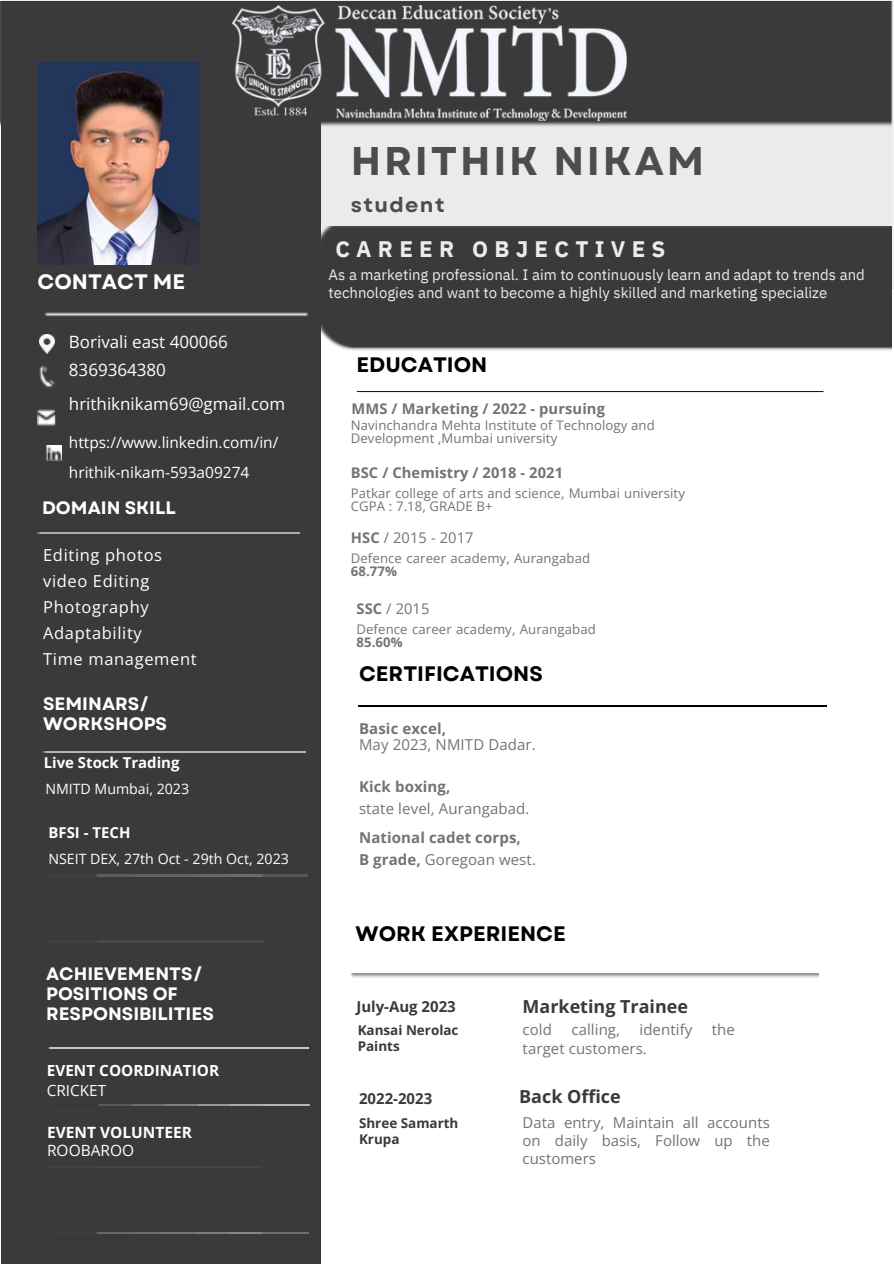
<style>
.page{position:relative;width:894px;height:1264px;background:#fff}
.page>*{position:absolute;margin:0;border:0;box-sizing:border-box;transform-origin:0 0}
.t1{font:700 40.05px "Garet";letter-spacing:.07em;color:#4c4d4f}
.t2{font:700 22.5px "IBM Plex Sans";letter-spacing:.28em;color:#eaebec}
.t3{font:700 21px "Garet";color:#000}
.t4{font:700 21px "Garet";color:#fff}
.t5{font:700 20.55px "Garet";letter-spacing:.07em;color:#4c4d4f}
.t6{font:700 18px/20.2px "Garet";color:#fff}
.t7{font:700 18px "Open Sans";color:#3b3a3b}
.t8{font:16.95px/28.2px "Open Sans";color:#fff}
.t9{font:16.5px/25.8px "Open Sans";letter-spacing:.04em;color:#fff}
.t10{font:15.45px/30.3px "Open Sans";color:#fff}
.t11{font:700 15.45px/18px "Open Sans";color:#fff}
.t12{font:700 15.3px/20.2px "Open Sans";color:#fff}
.t13{font:15px/18px "Open Sans";letter-spacing:.005em;color:#737373;text-align:justify}
.t14{font:15px/18px "IBM Plex Sans";color:#eaebec}
.t15{font:700 15px "Open Sans";letter-spacing:.01em;color:#737373}
.t16{font:700 15px "Open Sans";color:#fff}
.t17{font:700 15px "Open Sans";color:#3b3a3b}
.t18{font:700 14.7px "Open Sans";letter-spacing:.01em;color:#737373}
.t19{font:14.7px "Open Sans";letter-spacing:.01em;color:#737373}
.t20{font:14.25px "Open Sans";color:#fff}
.t21{font:700 13.5px/15.8px "Open Sans";color:#3b3a3b}
.t22{font:13.2px/13.5px "Open Sans";letter-spacing:.01em;color:#737373}
.s1{font-weight:400}
.s2{font-weight:700}
</style>
<div class="page">
<div style="left:1px;top:0;width:891px;height:288px;background:#eaebec"></div>
<div style="left:2px;top:126px;width:318px;height:1137px;background:#3b3a3b"></div>
<img style="left:39px;top:335px;width:15px;height:19px">
<img style="left:37px;top:410px;width:20px;height:3px">
<img style="left:37px;top:413px;width:20px;height:13px">
<img style="left:45px;top:446px;width:17px;height:14px">
<img style="left:39px;top:364px;width:15px;height:23px">
<svg style="left:44px;top:364px;width:12px;height:21px"></svg>
<img style="left:37px;top:532px;width:263px;height:2px">
<img style="left:44px;top:752px;width:262px;height:1px">
<img style="left:46px;top:874px;width:261px;height:2px">
<img style="left:45px;top:1166px;width:262px;height:1px">
<img style="left:46px;top:1047px;width:263px;height:1px">
<img style="left:50px;top:1104px;width:259px;height:1px">
<img style="left:48px;top:940px;width:261px;height:2px">
<img style="left:46px;top:1232px;width:263px;height:1px">
<div style="left:0;top:1px;width:892px;height:125px;background:#3b3a3b"></div>
<img style="left:45px;top:312px;width:262px;height:6px">
<div style="left:314px;top:226px;width:577px;height:125px;background:#3b3a3b"></div>
<svg style="left:359px;top:705px;width:466px;height:1px"></svg>
<img style="left:233px;top:6px;width:393px;height:114px">
<img style="left:38px;top:63px;width:162px;height:201px">
<svg style="left:356px;top:391px;width:467px;height:1px"></svg>
<p class="t4" style="left:37px;top:266px;width:149px">CONTACT ME</p>
<p class="t8" style="left:69px;top:327px;width:160px">Borivali east 400066<br>8369364380</p>
<p class="t8" style="left:69px;top:389px;width:217px">hrithiknikam69@gmail.com</p>
<p class="t10" style="left:69px;top:427px;width:211px">https://www.linkedin.com/in/ hrithik-nikam-593a09274</p>
<p class="t6" style="left:42px;top:498px;width:135px">DOMAIN SKILL</p>
<p class="t9" style="left:43px;top:542px;width:120px">Editing photos video Editing<br>Photography<br>Adaptability</p>
<p class="t9" style="left:43px;top:645px;width:155px">Time management</p>
<p class="t6" style="left:43px;top:693px;width:125px">SEMINARS/<br>WORKSHOPS</p>
<p class="t16" style="left:44px;top:752px;width:137px">Live Stock Trading</p>
<p class="t20" style="left:45px;top:778px;width:145px">NMITD Mumbai, 2023</p>
<p class="t16" style="left:48px;top:822px;width:83px">BFSI - TECH</p>
<p class="t20" style="left:48px;top:848px;width:242px">NSEIT DEX, 27th Oct - 29th Oct, 2023</p>
<p class="t6" style="left:46px;top:963px;width:169px">ACHIEVEMENTS/<br>POSITIONS OF<br>RESPONSIBILITIES</p>
<p class="t12" style="left:47px;top:1060px;width:174px">EVENT COORDINATIOR<br><span class="s1">CRICKET</span></p>
<p class="t11" style="left:47px;top:1122px;width:146px">EVENT VOLUNTEER<br><span class="s1">ROOBAROO</span></p>
<p class="t1" style="left:351px;top:132px;width:355px">HRITHIK NIKAM</p>
<p class="t5" style="left:351px;top:190px;width:95px">student</p>
<p class="t2" style="left:335px;top:234px;width:331px">CAREER OBJECTIVES</p>
<p class="t14" style="left:328px;top:265px;width:537px">As a marketing professional. I aim to continuously learn and adapt to trends and technologies and want to become a highly skilled and marketing specialize</p>
<p class="t3" style="left:356px;top:349px;width:132px">EDUCATION</p>
<p class="t18" style="left:351px;top:398px;width:255px">MMS / Marketing / 2022 - pursuing</p>
<p class="t22" style="left:351px;top:419px;width:305px;line-height:12.3px">Navinchandra Mehta Institute of Technology and<br>Development ,Mumbai university</p>
<p class="t18" style="left:351px;top:462px;width:214px">BSC / Chemistry / 2018 - 2021</p>
<p class="t22" style="left:351px;top:486px;width:335px">Patkar college of arts and science, Mumbai university<br>CGPA : 7.18, GRADE B+</p>
<p class="t19" style="left:351px;top:527px;width:124px"><span class="s2">HSC</span> / 2015 - 2017</p>
<p class="t22" style="left:351px;top:551px;width:241px">Defence career academy, Aurangabad<br><span class="s2">68.77%</span></p>
<p class="t19" style="left:356px;top:598px;width:74px"><span class="s2">SSC</span> / 2015</p>
<p class="t22" style="left:356px;top:621px;width:241px">Defence career academy, Aurangabad<br><span class="s2">85.60%</span></p>
<p class="t3" style="left:359px;top:658px;width:185px">CERTIFICATIONS</p>
<p class="t15" style="left:359px;top:718px;width:88px">Basic excel,</p>
<p class="t13" style="left:359px;top:735px;width:178px">May 2023, NMITD Dadar.</p>
<p class="t15" style="left:359px;top:775px;width:93px">Kick boxing,</p>
<p class="t13" style="left:359px;top:799px;width:172px">state level, Aurangabad.</p>
<p class="t15" style="left:359px;top:826px;width:163px">National cadet corps,</p>
<p class="t13" style="left:359px;top:850px;width:178px"><span class="s2">B grade,</span> Goregoan west.</p>
<p class="t3" style="left:355px;top:918px;width:212px">WORK EXPERIENCE</p>
<p class="t17" style="left:356px;top:995px;width:101px">July-Aug 2023</p>
<p class="t21" style="left:357px;top:1022px;width:102px">Kansai Nerolac<br>Paints</p>
<p class="t7" style="left:522px;top:993px;width:167px">Marketing Trainee</p>
<p class="t13" style="left:522px;top:1020px;width:31px">cold</p>
<p class="t13" style="left:571px;top:1020px;width:50px">calling,</p>
<p class="t13" style="left:639px;top:1020px;width:54px">identify</p>
<p class="t13" style="left:711px;top:1020px;width:25px">the</p>
<p class="t13" style="left:522px;top:1039px;width:126px">target customers.</p>
<p class="t17" style="left:359px;top:1088px;width:75px">2022-2023</p>
<p class="t7" style="left:519px;top:1083px;width:103px">Back Office</p>
<p class="t21" style="left:359px;top:1114px;width:101px">Shree Samarth<br>Krupa</p>
<p class="t13" style="left:522px;top:1112px;width:248px">Data entry, Maintain all accounts on daily basis, Follow up the customers</p>
</div>
